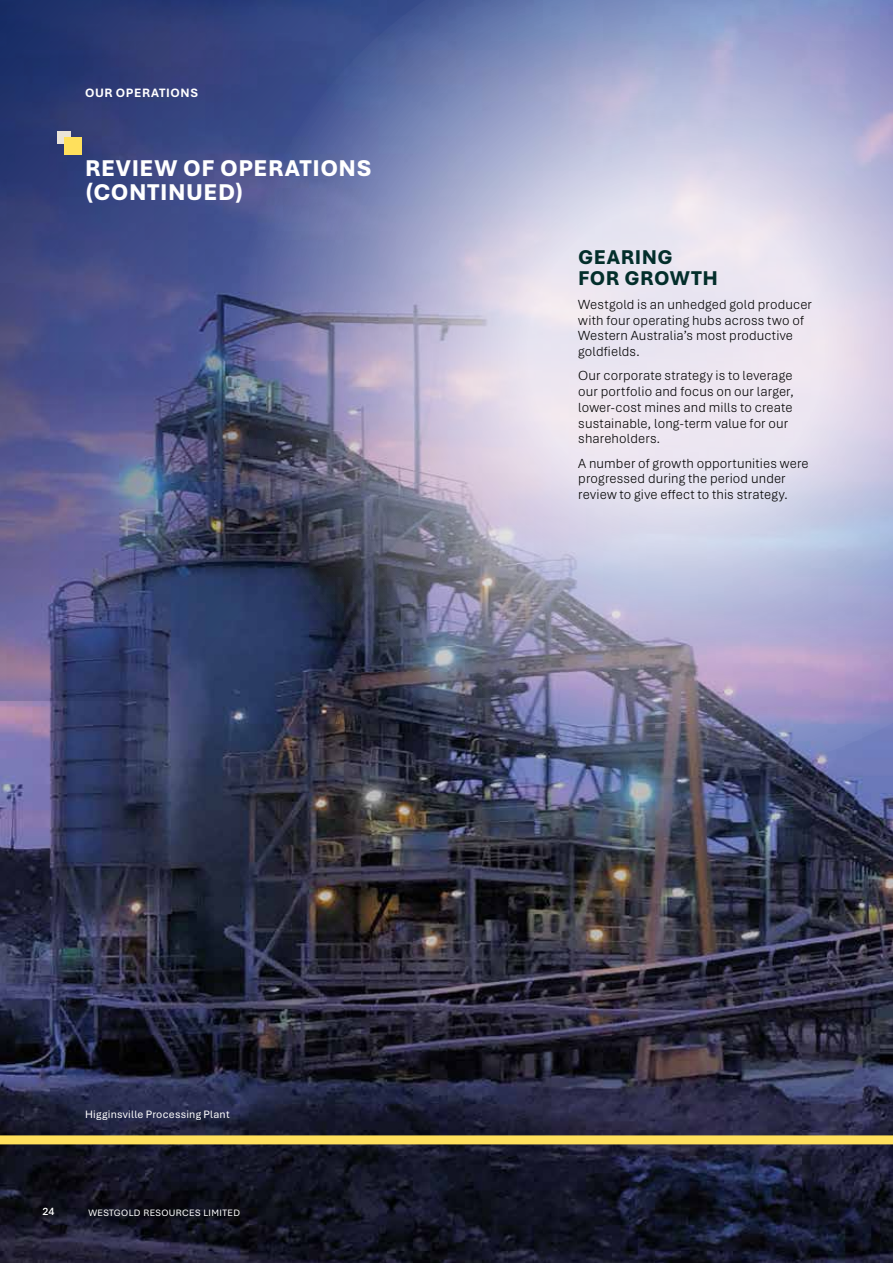
<style>
.page{position:relative;width:893px;height:1263px;background:#fff}
.page>*{position:absolute;margin:0;border:0;box-sizing:border-box;transform-origin:0 0}
.t1{font:800 24px/24px "Aptos";letter-spacing:.025em;color:#fff}
.t2{font:800 21px/21px "Aptos";letter-spacing:.025em;color:#032e2b}
.t3{font:300 13.8px/15.8px "Aptos";letter-spacing:.01em;color:#000}
.t4{font:700 12.75px "Aptos";letter-spacing:.045em;color:#fff}
.t5{font:11.25px "Aptos";letter-spacing:.02em;color:#fff}
.t6{font:600 11.25px "Aptos";color:#fff}
.t7{font:9.75px "Aptos";letter-spacing:.04em;color:#fff}
</style>
<div class="page">
<img style="left:0;top:1144px;width:893px;height:119px">
<img style="left:0;top:0;width:893px;height:1144px">
<div style="left:58px;top:131px;width:13px;height:13px;background:#eae4d9"></div>
<div style="left:64px;top:138px;width:17px;height:17px;background:#ffe05c"></div>
<p class="t4" style="left:85px;top:84px;width:115px">OUR OPERATIONS</p>
<h1 class="t1" style="left:85px;top:155px;width:288px">REVIEW OF OPERATIONS (CONTINUED)</h1>
<h2 class="t2" style="left:578px;top:245px;width:141px">GEARING<br>FOR GROWTH</h2>
<p class="t3" style="left:578px;top:296px;width:235px">Westgold is an unhedged gold producer with four operating hubs across two of<br>Western Australia’s most productive goldfields.</p>
<p class="t3" style="left:578px;top:367px;width:217px">Our corporate strategy is to leverage our portfolio and focus on our larger, lower-cost mines and mills to create sustainable, long-term value for our shareholders.</p>
<p class="t3" style="left:578px;top:455px;width:232px">A number of growth opportunities were progressed during the period under review to give effect to this strategy.</p>
<p class="t5" style="left:85px;top:1107px;width:146px">Higginsville Processing Plant</p>
<p class="t6" style="left:43px;top:1204px;width:14px">24</p>
<p class="t7" style="left:88px;top:1205px;width:153px">WESTGOLD RESOURCES LIMITED</p>
</div>
